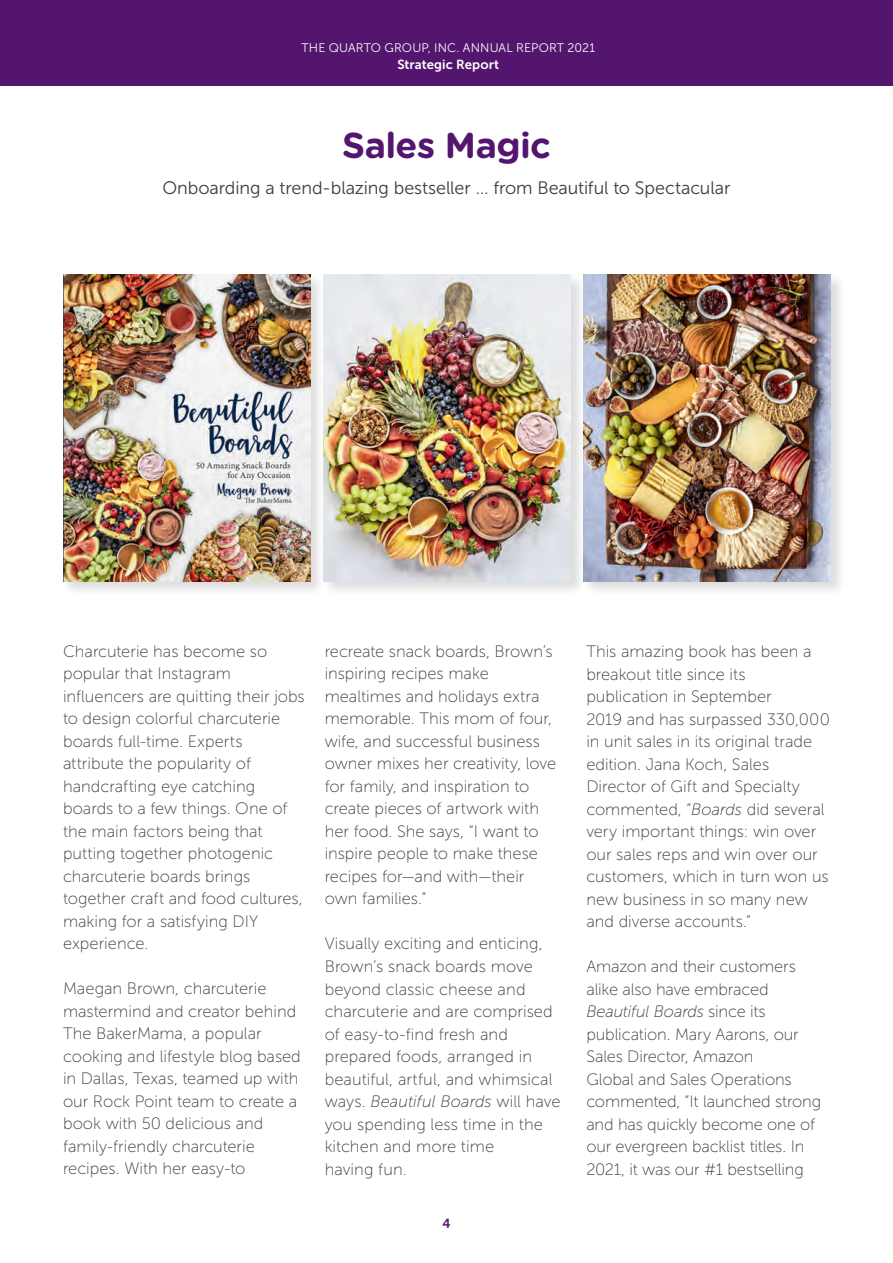
<style>
.page{position:relative;width:893px;height:1263px;background:#fff}
.page>*{position:absolute;margin:0;border:0;box-sizing:border-box;transform-origin:0 0}
.t1{font:700 36px "Gotham Rounded";letter-spacing:-.015em;color:#53156d}
.t2{font:18px "Museo Sans 300";letter-spacing:-.005em;color:#3e3e3f}
.t3{font:16.5px/22.5px "Museo Sans 100";color:#3e3e3f}
.t4{font:13.2px "Museo Sans 700";letter-spacing:.005em;color:#fff}
.t5{font:13.2px "Museo Sans 700";color:#53156d}
.t6{font:12.3px "Museo Sans 300";letter-spacing:.01em;color:#fff}
.s1{font-style:italic}
</style>
<div class="page">
<div style="left:0;top:0;width:893px;height:86px;background:#53156d"></div>
<div style="left:62px;top:273px;width:264px;height:323px;background:#231f20;opacity:.15"></div>
<img style="left:63px;top:275px;width:248px;height:306px">
<div style="left:322px;top:273px;width:264px;height:323px;background:#231f20;opacity:.15"></div>
<img style="left:323px;top:274px;width:248px;height:307px">
<div style="left:582px;top:273px;width:264px;height:323px;background:#231f20;opacity:.15"></div>
<img style="left:583px;top:275px;width:248px;height:306px">
<p class="t6" style="left:301px;top:41px;width:295px">THE QUARTO GROUP, INC. ANNUAL REPORT 2021</p>
<p class="t4" style="left:397px;top:57px;width:103px">Strategic Report</p>
<h1 class="t1" style="left:342px;top:119px;width:210px">Sales Magic</h1>
<p class="t2" style="left:162px;top:178px;width:570px">Onboarding a trend-blazing bestseller … from Beautiful to Spectacular</p>
<p class="t3" style="left:63px;top:640px;width:243px">Charcuterie has become so popular that Instagram influencers are quitting their jobs to design colorful charcuterie boards full-time. Experts attribute the popularity of handcrafting eye catching boards to a few things. One of the main factors being that putting together photogenic charcuterie boards brings together craft and food cultures, making for a satisfying DIY experience.</p>
<p class="t3" style="left:63px;top:978px;width:239px">Maegan Brown, charcuterie mastermind and creator behind<br>The BakerMama, a popular cooking and lifestyle blog based in Dallas, Texas, teamed up with our Rock Point team to create a book with 50 delicious and family-friendly charcuterie recipes. With her easy-to</p>
<p class="t3" style="left:325px;top:640px;width:233px">recreate snack boards, Brown’s inspiring recipes make mealtimes and holidays extra memorable. This mom of four, wife, and successful business owner mixes her creativity, love for family, and inspiration to create pieces of artwork with her food. She says, “I want to inspire people to make these recipes for—and with—their own families.”</p>
<p class="t3" style="left:325px;top:933px;width:237px">Visually exciting and enticing,<br>Brown’s snack boards move beyond classic cheese and charcuterie and are comprised of easy-to-find fresh and prepared foods, arranged in beautiful, artful, and whimsical ways. <span class="s1">Beautiful Boards</span> will have you spending less time in the kitchen and more time<br>having fun.</p>
<p class="t5" style="left:442px;top:1216px;width:10px">4</p>
<p class="t3" style="left:586px;top:640px;width:245px">This amazing book has been a breakout title since its publication in September<br>2019 and has surpassed 330,000 in unit sales in its original trade edition. Jana Koch, Sales<br>Director of Gift and Specialty commented, “<span class="s1">Boards</span> did several very important things: win over our sales reps and win over our customers, which in turn won us new business in so many new and diverse accounts.”</p>
<p class="t3" style="left:586px;top:955px;width:237px">Amazon and their customers alike also have embraced<br><span class="s1">Beautiful Boards</span> since its publication. Mary Aarons, our<br>Sales Director, Amazon<br>Global and Sales Operations commented, “It launched strong and has quickly become one of our evergreen backlist titles. In<br>2021, it was our #1 bestselling</p>
</div>
